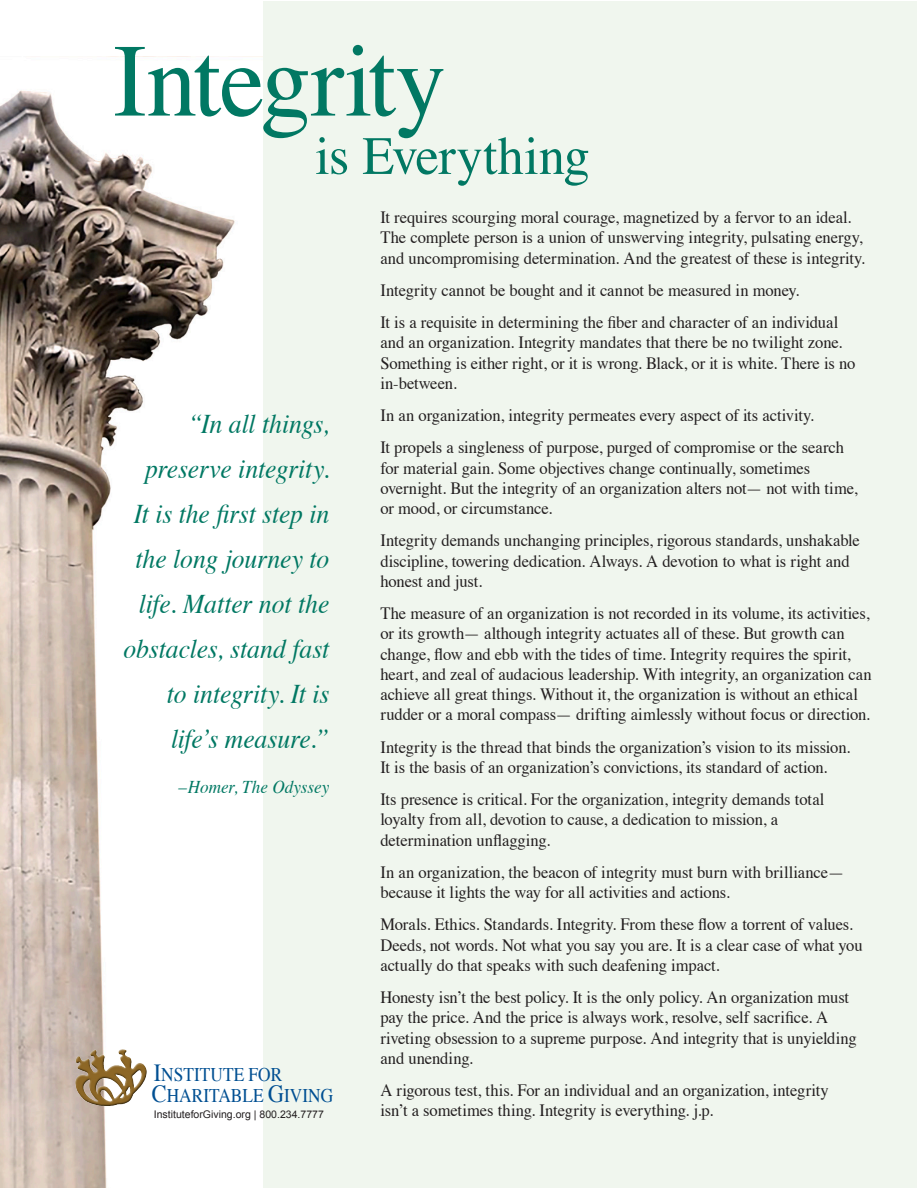
<style>
.page{position:relative;width:918px;height:1188px;background:#fff}
.page>*{position:absolute;margin:0;border:0;box-sizing:border-box;transform-origin:0 0}
.t1{font:103.65px "Times";letter-spacing:-.01em;color:#017863}
.t2{font:54px "Times";letter-spacing:-.005em;color:#017863}
.t3{font:italic 27px/45px "Times";letter-spacing:-.005em;color:#017863;text-align:right;scale:.95 1}
.t4{font:19.35px "Times";color:#004f92;scale:.9 1}
.t5{font:italic 18px "Times";letter-spacing:.005em;color:#017863;scale:.95 1}
.t6{font:17.25px/20.2px "Times";letter-spacing:-.005em;color:#231f20;scale:.96 1}
.t7{font:10.5px "Arial";color:#231f20}
.s1{font-size:24.6px}
</style>
<div class="page">
<div style="left:1px;top:1px;width:916px;height:1186px;background:#f0f6ee"></div>
<div style="left:0;top:0;width:262px;height:1188px;background:#fff"></div>
<img style="left:0;top:56px;width:262px;height:1132px">
<img style="left:74px;top:1049px;width:74px;height:59px">
<p class="t1" style="left:113px;top:-16px;width:334px">Integrity</p>
<p class="t2" style="left:315px;top:105px;width:276px">is Everything</p>
<p class="t3" style="left:123px;top:400px;width:218px">“In all things, preserve integrity.<br>It is the first step in the long journey to life. Matter not the obstacles, stand fast to integrity. It is life’s measure.”</p>
<p class="t5" style="left:179px;top:771px;width:160px">–Homer, The Odyssey</p>
<p class="t4" style="left:154px;top:1056px;width:144px"><span class="s1">I</span>NSTITUTE FOR</p>
<p class="t4" style="left:152px;top:1077px;width:203px"><span class="s1">C</span>HARITABLE <span class="s1">G</span>IVING</p>
<p class="t7" style="left:154px;top:1108px;width:172px">InstituteforGiving.org | 800.234.7777</p>
<p class="t6" style="left:380px;top:206px;width:506px">It requires scourging moral courage, magnetized by a fervor to an ideal.<br>The complete person is a union of unswerving integrity, pulsating energy, and uncompromising determination. And the greatest of these is integrity.</p>
<p class="t6" style="left:380px;top:279px;width:438px">Integrity cannot be bought and it cannot be measured in money.</p>
<p class="t6" style="left:380px;top:311px;width:496px">It is a requisite in determining the fiber and character of an individual and an organization. Integrity mandates that there be no twilight zone.<br>Something is either right, or it is wrong. Black, or it is white. There is no in-between.</p>
<p class="t6" style="left:380px;top:404px;width:453px">In an organization, integrity permeates every aspect of its activity.</p>
<p class="t6" style="left:380px;top:436px;width:499px">It propels a singleness of purpose, purged of compromise or the search for material gain. Some objectives change continually, sometimes overnight. But the integrity of an organization alters not— not with time, or mood, or circumstance.</p>
<p class="t6" style="left:380px;top:529px;width:501px">Integrity demands unchanging principles, rigorous standards, unshakable discipline, towering dedication. Always. A devotion to what is right and honest and just.</p>
<p class="t6" style="left:380px;top:602px;width:513px">The measure of an organization is not recorded in its volume, its activities, or its growth— although integrity actuates all of these. But growth can change, flow and ebb with the tides of time. Integrity requires the spirit, heart, and zeal of audacious leadership. With integrity, an organization can achieve all great things. Without it, the organization is without an ethical rudder or a moral compass— drifting aimlessly without focus or direction.</p>
<p class="t6" style="left:380px;top:735px;width:491px">Integrity is the thread that binds the organization’s vision to its mission.<br>It is the basis of an organization’s convictions, its standard of action.</p>
<p class="t6" style="left:380px;top:788px;width:464px">Its presence is critical. For the organization, integrity demands total loyalty from all, devotion to cause, a dedication to mission, a determination unflagging.</p>
<p class="t6" style="left:380px;top:861px;width:485px">In an organization, the beacon of integrity must burn with brilliance— because it lights the way for all activities and actions.</p>
<p class="t6" style="left:380px;top:913px;width:504px">Morals. Ethics. Standards. Integrity. From these flow a torrent of values.<br>Deeds, not words. Not what you say you are. It is a clear case of what you actually do that speaks with such deafening impact.</p>
<p class="t6" style="left:380px;top:986px;width:498px">Honesty isn’t the best policy. It is the only policy. An organization must pay the price. And the price is always work, resolve, self sacrifice. A riveting obsession to a supreme purpose. And integrity that is unyielding and unending.</p>
<p class="t6" style="left:380px;top:1079px;width:469px">A rigorous test, this. For an individual and an organization, integrity isn’t a sometimes thing. Integrity is everything. j.p.</p>
</div>
